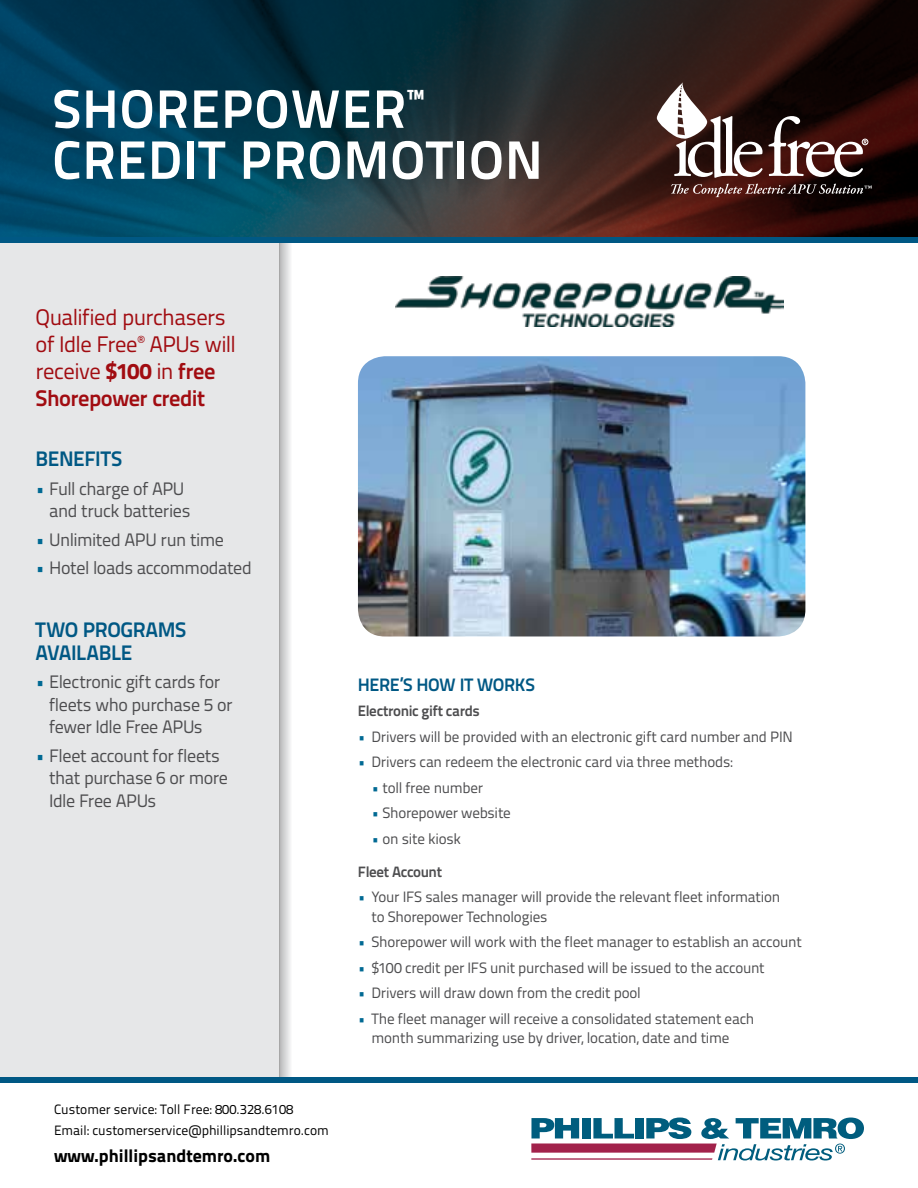
<style>
.page{position:relative;width:918px;height:1188px;background:#fff}
.page>*{position:absolute;margin:0;border:0;box-sizing:border-box;transform-origin:0 0}
.t1{font:700 54px/51px "Titillium Text 22 L";letter-spacing:.02em;color:#fff}
.t2{font:22.5px/27px "Titillium Text 22 L";letter-spacing:-.025em;color:#a10c11}
.t3{font:700 21px/22.5px "Titillium Text 22 L";letter-spacing:-.025em;color:#005884}
.t4{font:18px/22.5px "Titillium Text 22 L";letter-spacing:-.025em;color:#4d4d4f}
.t5{font:800 18px "Titillium Text 22 L";color:#000}
.t6{font:700 18px "Titillium Text 22 L";letter-spacing:-.025em;color:#005884}
.t7{font:15px/19.5px "Titillium Text 22 L";letter-spacing:-.015em;color:#4d4d4f}
.t8{font:700 15px "Titillium Text 22 L";letter-spacing:-.025em;color:#4d4d4f}
.t9{font:13.5px/21px "Titillium Text 22 L";color:#000}
.s1{font-weight:800}
.s2{font-weight:700}
.s3{color:#006993}
</style>
<div class="page">
<img style="left:358px;top:356px;width:447px;height:280px">
<div style="left:0;top:165px;width:279px;height:912px;background:#e6e7e8"></div>
<svg style="left:279px;top:243px;width:12px;height:834px;background:#cfd0d0"></svg>
<svg style="left:531px;top:1118px;width:333px;height:43px"></svg>
<hr style="left:531px;top:1158px;width:181px;height:2px;background:#a2224b">
<div style="left:0;top:1077px;width:918px;height:6px;background:#005884"></div>
<img style="left:0;top:0;width:918px;height:237px">
<div style="left:0;top:237px;width:918px;height:6px;background:#005884"></div>
<svg style="left:657px;top:82px;width:211px;height:96px"></svg>
<svg style="left:671px;top:184px;width:201px;height:13px;background:#563b38"></svg>
<img style="left:395px;top:277px;width:389px;height:50px">
<h1 class="t1" style="left:54px;top:47px;width:438px">CAB POWER PLUS</h1>
<h1 class="t1" style="left:52px;top:80px;width:492px">SHOREPOWER<sup>™<br></sup>CREDIT PROMOTION</h1>
<h2 class="t2" style="left:36px;top:303px;width:202px">Qualified purchasers of Idle Free<sup>®</sup> APUs will receive <span class="s1">$100</span> in <span class="s2">free<br>Shorepower credit</span></h2>
<h3 class="t3" style="left:36px;top:446px;width:88px">BENEFITS</h3>
<p class="t4" style="left:49px;top:476px;width:143px;text-indent:-14px"><span class="s3">•</span> Full charge of APU and truck batteries</p>
<p class="t4" style="left:36px;top:527px;width:190px"><span class="s3">•</span> Unlimited APU run time</p>
<p class="t4" style="left:36px;top:556px;width:218px"><span class="s3">•</span> Hotel loads accommodated</p>
<h3 class="t3" style="left:36px;top:617px;width:152px">TWO PROGRAMS<br>AVAILABLE</h3>
<p class="t4" style="left:49px;top:670px;width:185px;text-indent:-14px"><span class="s3">•</span> Electronic gift cards for fleets who purchase 5 or fewer Idle Free APUs</p>
<p class="t4" style="left:49px;top:743px;width:180px;text-indent:-14px"><span class="s3">•</span> Fleet account for fleets that purchase 6 or more<br>Idle Free APUs</p>
<p class="t9" style="left:54px;top:1098px;width:276px">Customer service: Toll Free: 800.328.6108<br>Email: customerservice@phillipsandtemro.com</p>
<p class="t5" style="left:54px;top:1141px;width:218px">www.phillipsandtemro.com</p>
<p class="t6" style="left:358px;top:671px;width:179px">HERE’S HOW IT WORKS</p>
<p class="t8" style="left:358px;top:699px;width:124px">Electronic gift cards</p>
<p class="t7" style="left:358px;top:726px;width:436px"><span class="s3">•</span> Drivers will be provided with an electronic gift card number and PIN</p>
<p class="t7" style="left:358px;top:751px;width:376px"><span class="s3">•</span> Drivers can redeem the electronic card via three methods:</p>
<p class="t7" style="left:371px;top:777px;width:113px"><span class="s3">•</span> toll free number</p>
<p class="t7" style="left:371px;top:802px;width:141px"><span class="s3">•</span> Shorepower website</p>
<p class="t7" style="left:371px;top:828px;width:91px"><span class="s3">•</span> on site kiosk</p>
<p class="t8" style="left:358px;top:860px;width:86px">Fleet Account</p>
<p class="t7" style="left:371px;top:886px;width:410px;text-indent:-14px"><span class="s3">•</span> Your IFS sales manager will provide the relevant fleet information to Shorepower Technologies</p>
<p class="t7" style="left:358px;top:931px;width:445px"><span class="s3">•</span> Shorepower will work with the fleet manager to establish an account</p>
<p class="t7" style="left:358px;top:957px;width:408px"><span class="s3">•</span> $100 credit per IFS unit purchased will be issued to the account</p>
<p class="t7" style="left:358px;top:982px;width:285px"><span class="s3">•</span> Drivers will draw down from the credit pool</p>
<p class="t7" style="left:371px;top:1008px;width:384px;text-indent:-14px"><span class="s3">•</span> The fleet manager will receive a consolidated statement each month summarizing use by driver, location, date and time</p>
</div>
